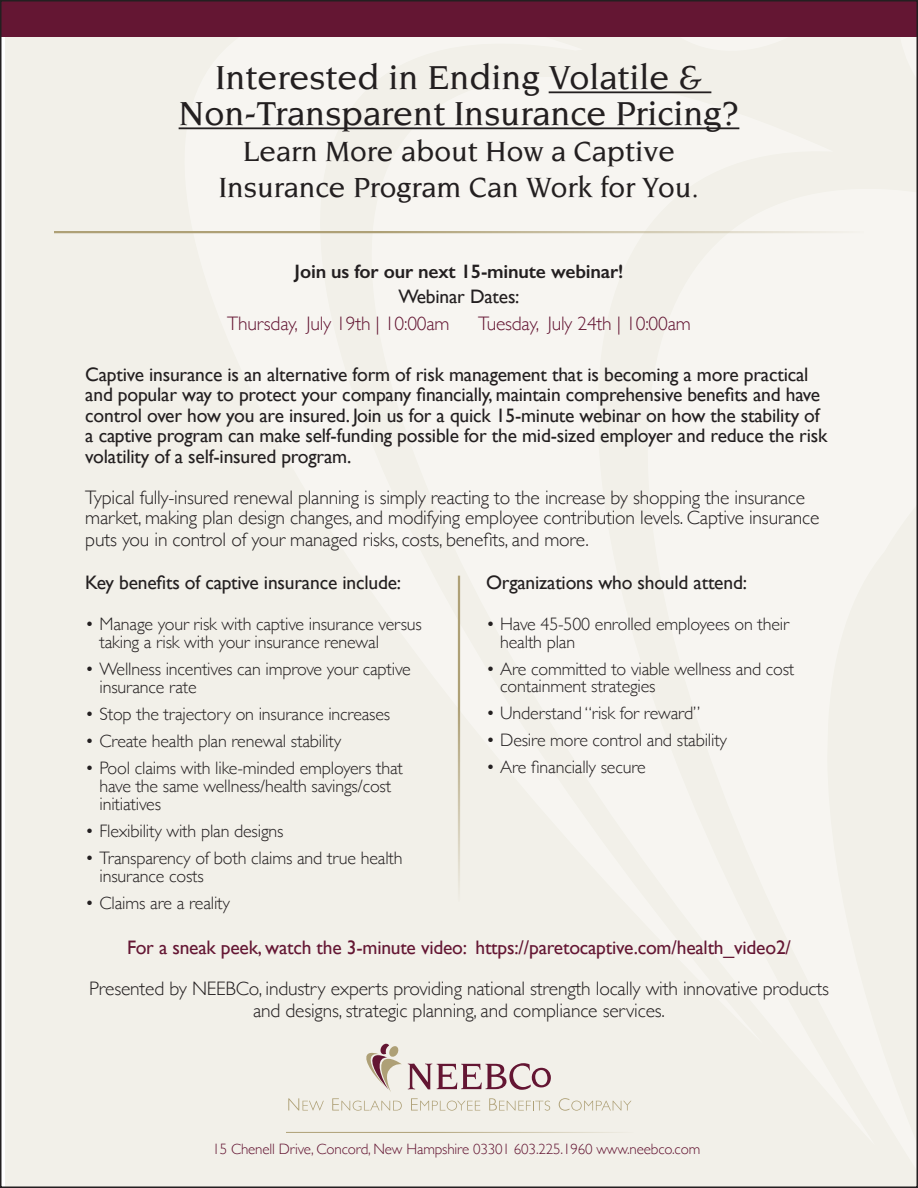
<style>
.page{position:relative;width:918px;height:1188px;background:#fff}
.page>*{position:absolute;margin:0;border:0;box-sizing:border-box;transform-origin:0 0}
.t1{font:500 36px/36px "Novarese";color:#231f20;text-align:center}
.t2{font:500 30px/36px "Novarese";color:#231f20;text-align:center}
.t3{font:19.5px/20.5px "Gill Sans";letter-spacing:-.01em;color:#231f20}
.t4{font:300 19.5px/21px "Gill Sans";letter-spacing:-.01em;color:#231f20}
.t5{font:19.5px "Gill Sans";letter-spacing:-.01em;color:#641633}
.t6{font:300 19.5px "Gill Sans";letter-spacing:-.01em;color:#641633}
.t7{font:600 19.5px "Gill Sans";letter-spacing:-.01em;color:#231f20}
.t8{font:300 18px/18px "Gill Sans";letter-spacing:-.01em;color:#231f20}
.t9{font:300 15px "Gill Sans";letter-spacing:-.01em;color:#641633}
</style>
<div class="page">
<div style="left:5px;top:0;width:912px;height:1188px;background:#f2f0e9"></div>
<svg style="left:607px;top:91px;width:133px;height:39px"></svg>
<div style="left:0;top:0;width:917px;height:37px;background:#641633"></div>
<svg style="left:288px;top:1098px;width:36px;height:13px"></svg>
<svg style="left:332px;top:1098px;width:70px;height:13px"></svg>
<svg style="left:411px;top:1098px;width:69px;height:13px"></svg>
<svg style="left:489px;top:1098px;width:61px;height:13px"></svg>
<svg style="left:559px;top:1098px;width:73px;height:13px"></svg>
<svg style="left:366px;top:1043px;width:36px;height:49px"></svg>
<svg style="left:408px;top:1063px;width:143px;height:27px"></svg>
<hr style="left:549px;top:91px;width:162px;height:2px;background:#231f20">
<hr style="left:179px;top:127px;width:560px;height:2px;background:#231f20">
<hr style="left:286px;top:1132px;width:348px;height:1px;background:#aea076">
<hr style="left:54px;top:231px;width:810px;height:2px;background:#aea076">
<hr style="left:458px;top:576px;width:2px;height:326px;background:#aea076">
<p class="t1" style="left:179px;top:59px;width:562px">Interested in Ending Volatile &amp;<br>Non-Transparent Insurance Pricing?</p>
<p class="t2" style="left:219px;top:133px;width:482px">Learn More about How a Captive<br>Insurance Program Can Work for You.</p>
<p class="t7" style="left:295px;top:259px;width:330px">Join us for our next 15-minute webinar!</p>
<p class="t3" style="left:398px;top:286px;width:123px">Webinar Dates:</p>
<p class="t6" style="left:227px;top:308px;width:224px">Thursday, July 19th | 10:00am</p>
<p class="t6" style="left:478px;top:308px;width:214px">Tuesday, July 24th | 10:00am</p>
<p class="t3" style="left:85px;top:364px;width:744px">Captive insurance is an alternative form of risk management that is becoming a more practical and popular way to protect your company financially, maintain comprehensive benefits and have control over how you are insured. Join us for a quick 15-minute webinar on how the stability of a captive program can make self-funding possible for the mid-sized employer and reduce the risk volatility of a self-insured program.</p>
<p class="t4" style="left:85px;top:486px;width:736px">Typical fully-insured renewal planning is simply reacting to the increase by shopping the insurance market, making plan design changes, and modifying employee contribution levels. Captive insurance puts you in control of your managed risks, costs, benefits, and more.</p>
<p class="t3" style="left:85px;top:572px;width:317px">Key benefits of captive insurance include:</p>
<p class="t8" style="left:100px;top:614px;width:324px;text-indent:-14px">• Manage your risk with captive insurance versus taking a risk with your insurance renewal</p>
<p class="t8" style="left:100px;top:659px;width:313px;text-indent:-14px">• Wellness incentives can improve your captive insurance rate</p>
<p class="t8" style="left:85px;top:704px;width:307px">• Stop the trajectory on insurance increases</p>
<p class="t8" style="left:85px;top:731px;width:257px">• Create health plan renewal stability</p>
<p class="t8" style="left:100px;top:758px;width:305px;text-indent:-14px">• Pool claims with like-minded employers that have the same wellness/health savings/cost initiatives</p>
<p class="t8" style="left:85px;top:821px;width:200px">• Flexibility with plan designs</p>
<p class="t8" style="left:100px;top:848px;width:305px;text-indent:-14px">• Transparency of both claims and true health insurance costs</p>
<p class="t8" style="left:85px;top:893px;width:146px">• Claims are a reality</p>
<p class="t3" style="left:486px;top:572px;width:263px">Organizations who should attend:</p>
<p class="t8" style="left:500px;top:615px;width:290px;text-indent:-14px">• Have 45-500 enrolled employees on their health plan</p>
<p class="t8" style="left:500px;top:661px;width:296px;line-height:16.5px;text-indent:-14px">• Are committed to viable wellness and cost containment strategies</p>
<p class="t8" style="left:486px;top:703px;width:216px">• Understand “risk for reward”</p>
<p class="t8" style="left:486px;top:730px;width:243px">• Desire more control and stability</p>
<p class="t8" style="left:486px;top:757px;width:161px">• Are financially secure</p>
<p class="t5" style="left:127px;top:936px;width:666px">For a sneak peek, watch the 3-minute video: https://paretocaptive.com/health_video2/</p>
<p class="t4" style="left:89px;top:977px;width:741px;line-height:21.6px;text-align:center">Presented by NEEBCo, industry experts providing national strength locally with innovative products and designs, strategic planning, and compliance services.</p>
<p class="t9" style="left:212px;top:1137px;width:489px">15 Chenell Drive, Concord, New Hampshire 03301 603.225.1960 www.neebco.com</p>
</div>
